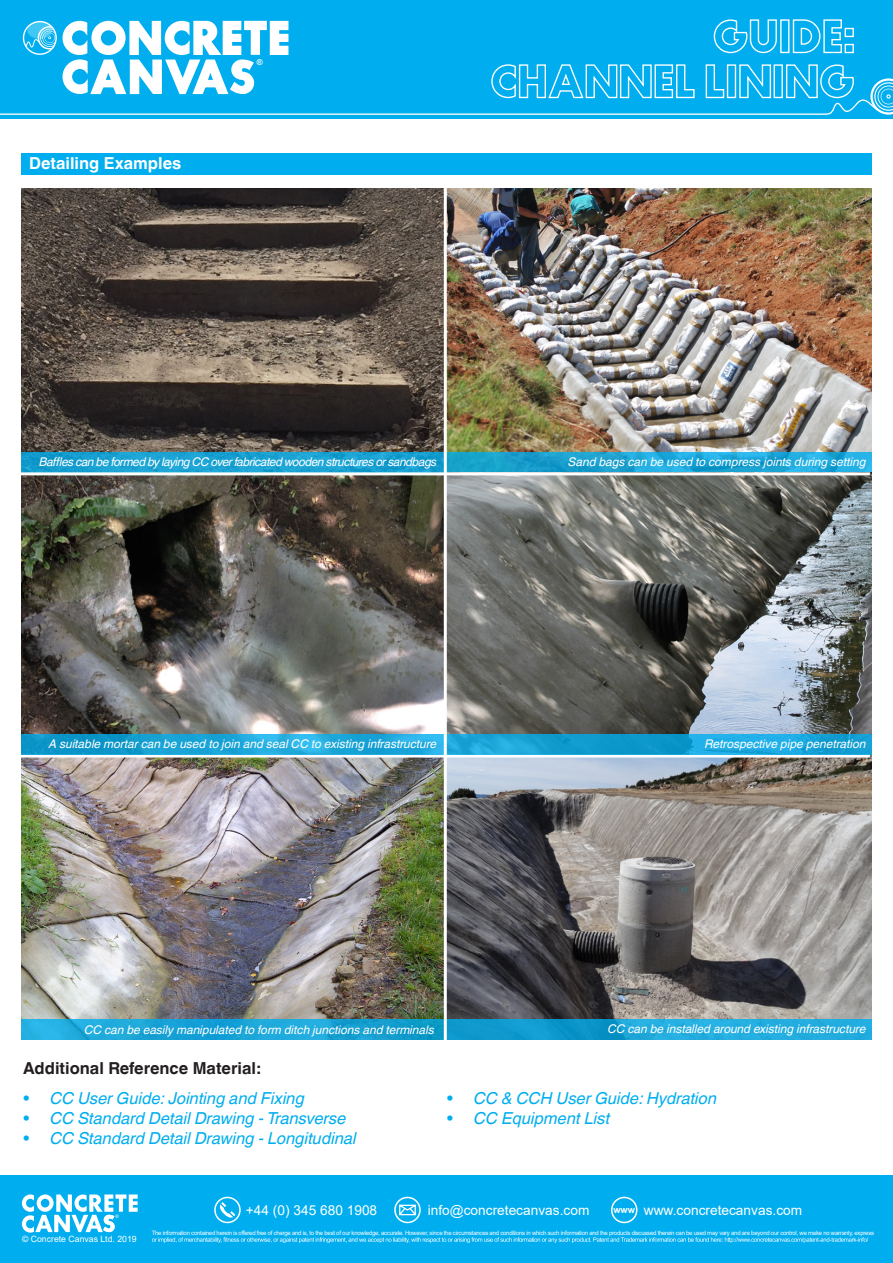
<style>
.page{position:relative;width:893px;height:1263px;background:#fff}
.page>*{position:absolute;margin:0;border:0;box-sizing:border-box;transform-origin:0 0}
.t1{font:italic 16.5px "Helvetica World";color:#00aeef}
.t2{font:700 16.5px "Helvetica World";color:#231f20}
.t3{font:700 16.5px "Helvetica World";color:#fff}
.t4{font:13.65px "Arial";color:#fff}
.t5{font:italic 12px "Helvetica World";color:#fff}
.t6{font:italic 12px "Helvetica World";letter-spacing:-.04em;color:#fff}
.t7{font:8.7px "Arial";color:#fff}
.t8{font:700 8.1px "Arial";color:#fff}
.t9{font:6px "Arial";letter-spacing:-.04em;color:#fff}
.t10{font:4.65px "Arial";color:#fff}
.s1{font-weight:700;font-size:9.3px}
</style>
<div class="page">
<img style="left:21px;top:756px;width:851px;height:283px">
<svg style="left:21px;top:1019px;width:850px;height:20px;background:#1aa4d7"></svg>
<img style="left:21px;top:189px;width:851px;height:283px">
<svg style="left:21px;top:453px;width:850px;height:19px;background:#1aa3d3"></svg>
<img style="left:21px;top:475px;width:423px;height:259px">
<img style="left:447px;top:472px;width:425px;height:284px">
<hr style="left:12px;top:472px;width:858px;height:3px;background:#fff">
<hr style="left:12px;top:754px;width:858px;height:3px;background:#fff">
<svg style="left:21px;top:734px;width:851px;height:20px;background:#17a3d6"></svg>
<hr style="left:444px;top:167px;width:3px;height:890px;background:#fff">
<div style="left:22px;top:153px;width:850px;height:21px;background:#00aeef"></div>
<div style="left:0;top:1176px;width:893px;height:87px;background:#00aeef"></div>
<svg style="left:152px;top:1237px;width:716px;height:6px"></svg>
<div style="left:214px;top:1197px;width:27px;height:26px;border:2px solid #fff;border-radius:50%"></div>
<svg style="left:218px;top:1202px;width:17px;height:18px"></svg>
<div style="left:611px;top:1197px;width:26px;height:26px;border:2px solid #fff;border-radius:50%"></div>
<div style="left:394px;top:1197px;width:27px;height:26px;border:2px solid #fff;border-radius:50%"></div>
<svg style="left:398px;top:1203px;width:19px;height:13px"></svg>
<svg style="left:22px;top:1194px;width:116px;height:38px"></svg>
<div style="left:0;top:0;width:893px;height:119px;background:#00aeef"></div>
<svg style="left:0;top:19px;width:893px;height:96px"></svg>
<p class="t3" style="left:29px;top:154px;width:154px">Detailing Examples</p>
<p class="t8" style="left:257px;top:57px;width:7px">®</p>
<p class="t6" style="left:39px;top:455px;width:399px">Baffles can be formed by laying CC over fabricated wooden structures or sandbags</p>
<p class="t5" style="left:568px;top:455px;width:299px">Sand bags can be used to compress joints during setting</p>
<p class="t5" style="left:49px;top:737px;width:390px">A suitable mortar can be used to join and seal CC to existing infrastructure</p>
<p class="t5" style="left:705px;top:737px;width:163px">Retrospective pipe penetration</p>
<p class="t5" style="left:84px;top:1022px;width:352px">CC can be easily manipulated to form ditch junctions and terminals</p>
<p class="t5" style="left:608px;top:1022px;width:260px">CC can be installed around existing infrastructure</p>
<p class="t2" style="left:23px;top:1058px;width:239px">Additional Reference Material:</p>
<p class="t1" style="left:23px;top:1089px;width:283px">• CC User Guide: Jointing and Fixing</p>
<p class="t1" style="left:23px;top:1109px;width:325px">• CC Standard Detail Drawing - Transverse</p>
<p class="t1" style="left:23px;top:1128px;width:335px">• CC Standard Detail Drawing - Longitudinal</p>
<p class="t1" style="left:447px;top:1089px;width:272px">• CC &amp; CCH User Guide: Hydration</p>
<p class="t1" style="left:447px;top:1109px;width:165px">• CC Equipment List</p>
<p class="t10" style="left:115px;top:1213px;width:5px">®</p>
<p class="t4" style="left:246px;top:1201px;width:133px">+44 (0) 345 680 1908</p>
<p class="t4" style="left:428px;top:1201px;width:163px">info@concretecanvas.com</p>
<p class="t4" style="left:613px;top:1201px;width:190px"><span class="s1">www</span> www.concretecanvas.com</p>
<p class="t7" style="left:22px;top:1232px;width:116px">© Concrete Canvas Ltd. 2019</p>
<p class="t9" style="left:152px;top:1228px;width:724px">The information contained herein is offered free of charge and is, to the best of our knowledge, accurate. However, since the circumstances and conditions in which such information and the products discussed therein can be used may vary and are beyond our control, we make no warranty, express</p>
</div>
